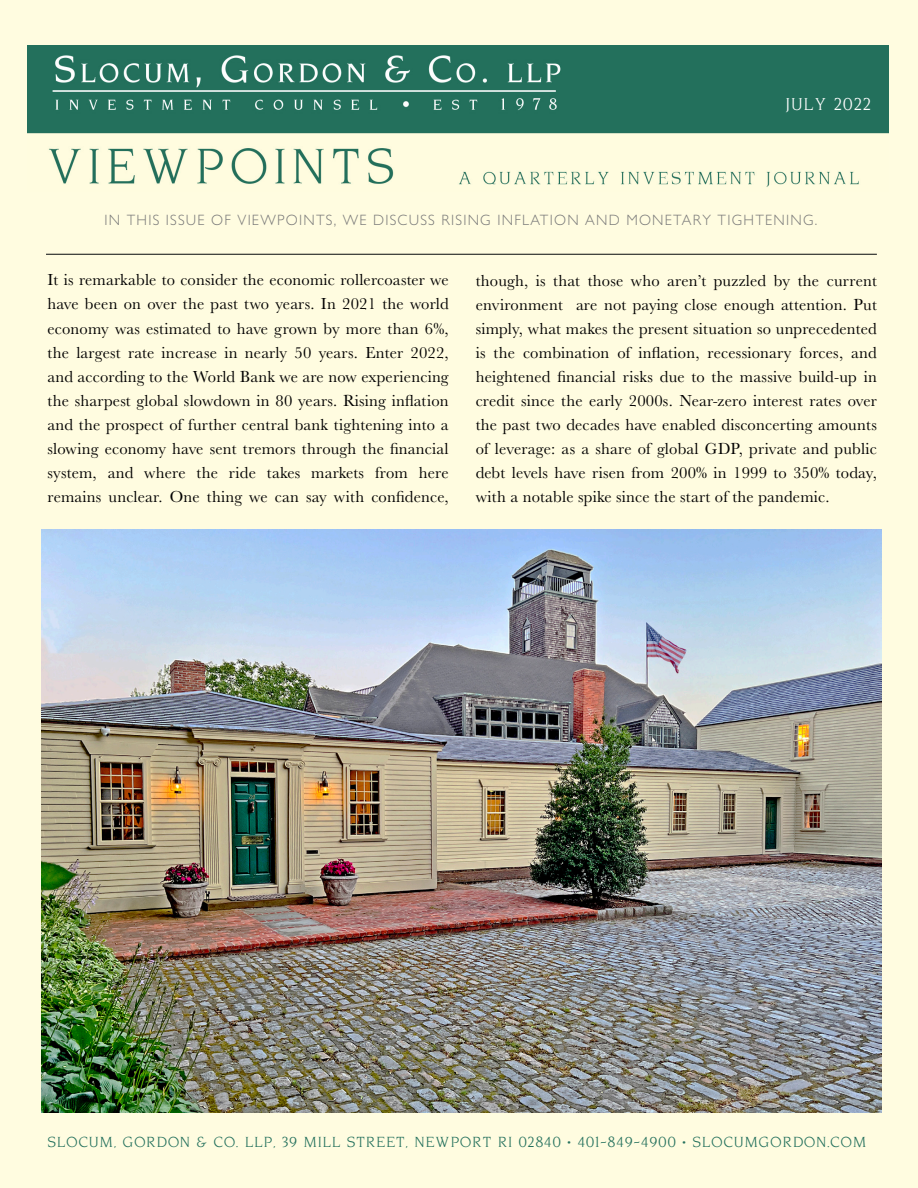
<style>
.page{position:relative;width:918px;height:1188px;background:#fffce0}
.page>*{position:absolute;margin:0;border:0;box-sizing:border-box;transform-origin:0 0}
.t1{font:16.5px/24px "Baskerville URW";letter-spacing:.01em;color:#000;text-align:justify}
.t2{font:300 15px "Gill Sans Nova";letter-spacing:.08em;color:#787878}
.t3{font:15px "Novarese";letter-spacing:.1em;color:#fff}
.t4{font:12.75px "Novarese";letter-spacing:.1em;color:#23705c}
</style>
<div class="page">
<img style="left:42px;top:529px;width:839px;height:584px">
<hr style="left:46px;top:254px;width:831px;height:1px;background:#212323">
<img style="left:28px;top:45px;width:861px;height:142px">
<p class="t3" style="left:786px;top:95px;width:87px">JULY 2022</p>
<p class="t2" style="left:104px;top:211px;width:714px">IN THIS ISSUE OF VIEWPOINTS, WE DISCUSS RISING INFLATION AND MONETARY TIGHTENING.</p>
<p class="t1" style="left:47px;top:268px;width:403px">It is remarkable to consider the economic rollercoaster we have been on over the past two years. In 2021 the world economy was estimated to have grown by more than 6%, the largest rate increase in nearly 50 years. Enter 2022, and according to the World Bank we are now experiencing the sharpest global slowdown in 80 years. Rising inflation and the prospect of further central bank tightening into a slowing economy have sent tremors through the financial system, and where the ride takes markets from here remains unclear. One thing we can say with confidence,</p>
<p class="t1" style="left:476px;top:268px;width:403px">though, is that those who aren’t puzzled by the current environment are not paying close enough attention. Put simply, what makes the present situation so unprecedented is the combination of inflation, recessionary forces, and heightened financial risks due to the massive build-up in credit since the early 2000s. Near-zero interest rates over the past two decades have enabled disconcerting amounts of leverage: as a share of global GDP, private and public debt levels have risen from 200% in 1999 to 350% today, with a notable spike since the start of the pandemic.</p>
<p class="t4" style="left:48px;top:1134px;width:820px">SLOCUM, GORDON &amp; CO. LLP, 39 MILL STREET, NEWPORT RI 02840 • 401-849-4900 • SLOCUMGORDON.COM</p>
</div>
